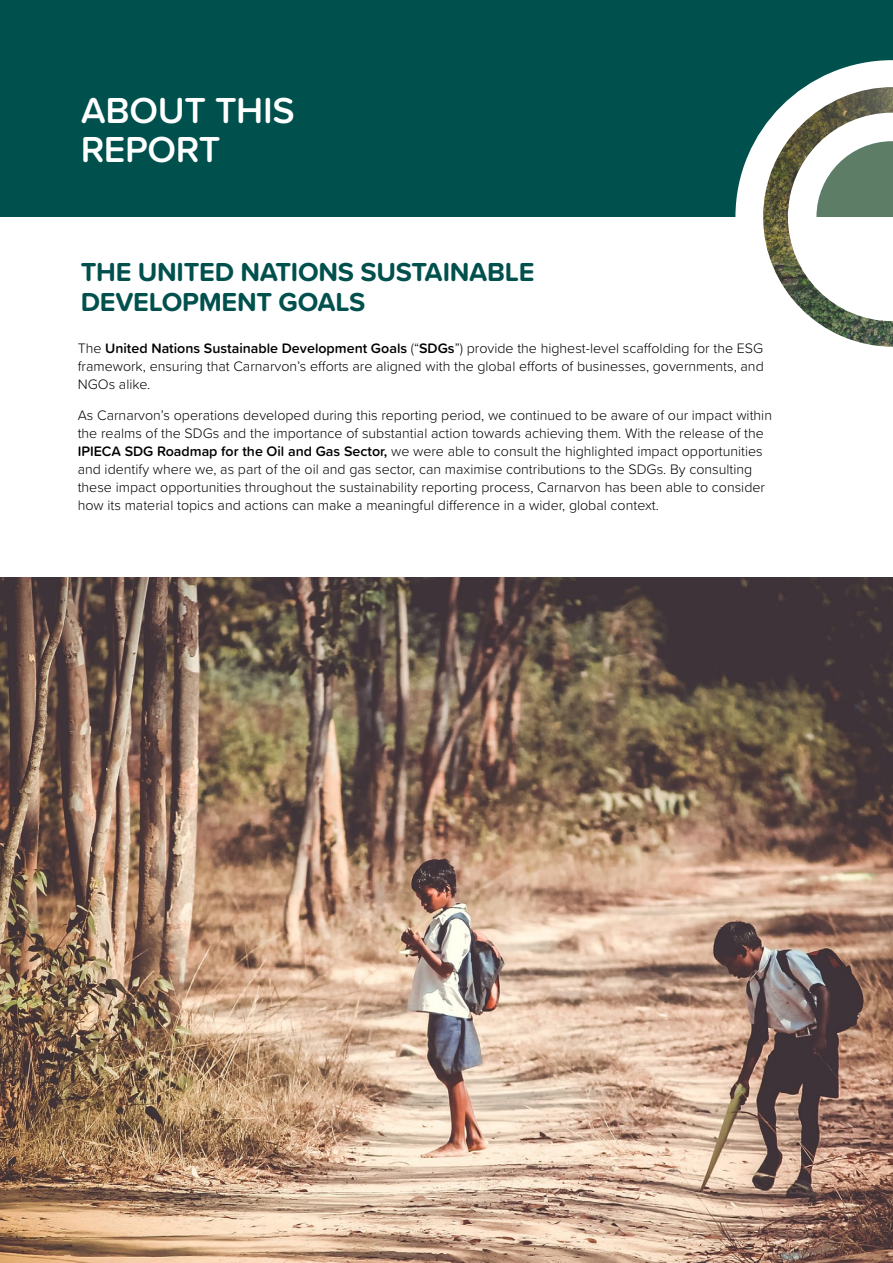
<style>
.page{position:relative;width:893px;height:1263px;background:#fff}
.page>*{position:absolute;margin:0;border:0;box-sizing:border-box;transform-origin:0 0}
.t1{font:600 37.5px/39px "Proxima Soft";letter-spacing:-.01em;color:#fff}
.t2{font:700 27px/30px "Proxima Soft";letter-spacing:-.01em;color:#00504d}
.t3{font:300 14.25px/18px "Proxima Soft";color:#000;text-align:justify}
.s1{font-weight:600}
</style>
<div class="page">
<div style="left:0;top:0;width:893px;height:217px;background:#00504d"></div>
<hr style="left:892px;top:0;width:1px;height:578px;background:#fff">
<img style="left:0;top:578px;width:893px;height:685px">
<svg style="left:735px;top:60px;width:158px;height:157px"></svg>
<img style="left:763px;top:87px;width:130px;height:260px">
<h1 class="t1" style="left:81px;top:90px;width:215px">ABOUT THIS<br>REPORT</h1>
<h2 class="t2" style="left:81px;top:256px;width:455px">THE UNITED NATIONS SUSTAINABLE<br>DEVELOPMENT GOALS</h2>
<p class="t3" style="left:78px;top:338px;width:688px">The <span class="s1">United Nations Sustainable Development Goals</span> (“<span class="s1">SDGs</span>”) provide the highest-level scaffolding for the ESG framework, ensuring that Carnarvon’s efforts are aligned with the global efforts of businesses, governments, and NGOs alike.</p>
<p class="t3" style="left:78px;top:405px;width:696px;text-align:left">As Carnarvon’s operations developed during this reporting period, we continued to be aware of our impact within the realms of the SDGs and the importance of substantial action towards achieving them. With the release of the <span class="s1">IPIECA SDG Roadmap for the Oil and Gas Sector,</span> we were able to consult the highlighted impact opportunities and identify where we, as part of the oil and gas sector, can maximise contributions to the SDGs. By consulting these impact opportunities throughout the sustainability reporting process, Carnarvon has been able to consider how its material topics and actions can make a meaningful difference in a wider, global context.</p>
</div>
